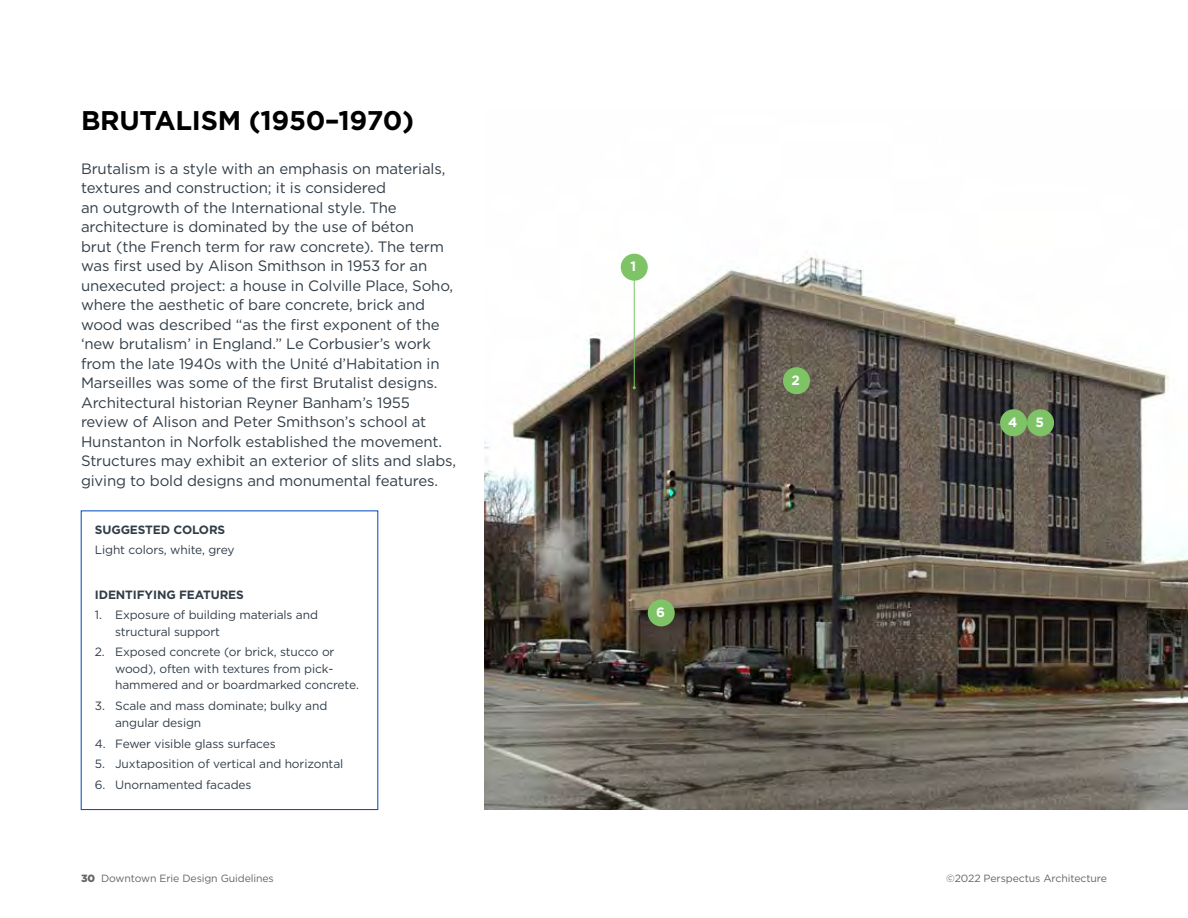
<style>
.page{position:relative;width:1188px;height:918px;background:#fff}
.page>*{position:absolute;margin:0;border:0;box-sizing:border-box;transform-origin:0 0}
.t1{font:700 27px "Gotham";letter-spacing:-.01em;color:#000}
.t2{font:15px/19.5px "Gotham";letter-spacing:-.01em;color:#323e48}
.t3{font:700 13.5px "Gotham";color:#fff}
.t4{font:12px/16.5px "Gotham";letter-spacing:-.01em;color:#323e48}
.t5{font:700 12px "Gotham";letter-spacing:-.01em;color:#323e48}
.t6{font:10.5px "Gotham";letter-spacing:-.01em;color:#636569}
.s1{font-weight:900}
</style>
<div class="page">
<img style="left:484px;top:253px;width:704px;height:557px">
<hr style="left:634px;top:257px;width:1px;height:131px;background:#7ec466">
<div style="left:621px;top:254px;width:27px;height:27px;background:#7ec466;border-radius:50%"></div>
<div style="left:1000px;top:409px;width:27px;height:27px;background:#7ec466;border-radius:50%"></div>
<div style="left:1027px;top:409px;width:27px;height:27px;background:#7ec466;border-radius:50%"></div>
<div style="left:648px;top:599px;width:27px;height:27px;background:#7ec466;border-radius:50%"></div>
<div style="left:783px;top:367px;width:27px;height:27px;background:#7ec466;border-radius:50%"></div>
<h1 class="t1" style="left:81px;top:102px;width:335px">BRUTALISM (1950–1970)</h1>
<p class="t2" style="left:81px;top:159px;width:377px">Brutalism is a style with an emphasis on materials, textures and construction; it is considered<br>an outgrowth of the International style. The architecture is dominated by the use of béton<br>brut (the French term for raw concrete). The term was first used by Alison Smithson in 1953 for an unexecuted project: a house in Colville Place, Soho, where the aesthetic of bare concrete, brick and wood was described “as the first exponent of the ‘new brutalism’ in England.” Le Corbusier’s work from the late 1940s with the Unité d’Habitation in Marseilles was some of the first Brutalist designs.<br>Architectural historian Reyner Banham’s 1955 review of Alison and Peter Smithson’s school at Hunstanton in Norfolk established the movement.<br>Structures may exhibit an exterior of slits and slabs, giving to bold designs and monumental features.</p>
<p class="t5" style="left:95px;top:522px;width:132px">SUGGESTED COLORS</p>
<p class="t4" style="left:95px;top:541px;width:141px">Light colors, white, grey</p>
<p class="t5" style="left:95px;top:587px;width:151px">IDENTIFYING FEATURES</p>
<p class="t4" style="left:115px;top:606px;width:204px;text-indent:-20px">1. Exposure of building materials and structural support</p>
<p class="t4" style="left:115px;top:644px;width:245px;text-indent:-20px">2. Exposed concrete (or brick, stucco or wood), often with textures from pick&shy;hammered and or boardmarked concrete.</p>
<p class="t4" style="left:115px;top:697px;width:214px;text-indent:-20px">3. Scale and mass dominate; bulky and angular design</p>
<p class="t4" style="left:95px;top:735px;width:182px">4. Fewer visible glass surfaces</p>
<p class="t4" style="left:95px;top:756px;width:250px">5. Juxtaposition of vertical and horizontal</p>
<p class="t4" style="left:95px;top:776px;width:158px">6. Unornamented facades</p>
<p class="t3" style="left:631px;top:257px;width:7px">1</p>
<p class="t3" style="left:656px;top:603px;width:10px">6</p>
<p class="t3" style="left:792px;top:371px;width:10px">2</p>
<p class="t3" style="left:1008px;top:413px;width:11px">4</p>
<p class="t3" style="left:1036px;top:413px;width:10px">5</p>
<p class="t6" style="left:81px;top:871px;width:194px"><span class="s1">30</span> Downtown Erie Design Guidelines</p>
<p class="t6" style="left:946px;top:871px;width:162px">©2022 Perspectus Architecture</p>
</div>
